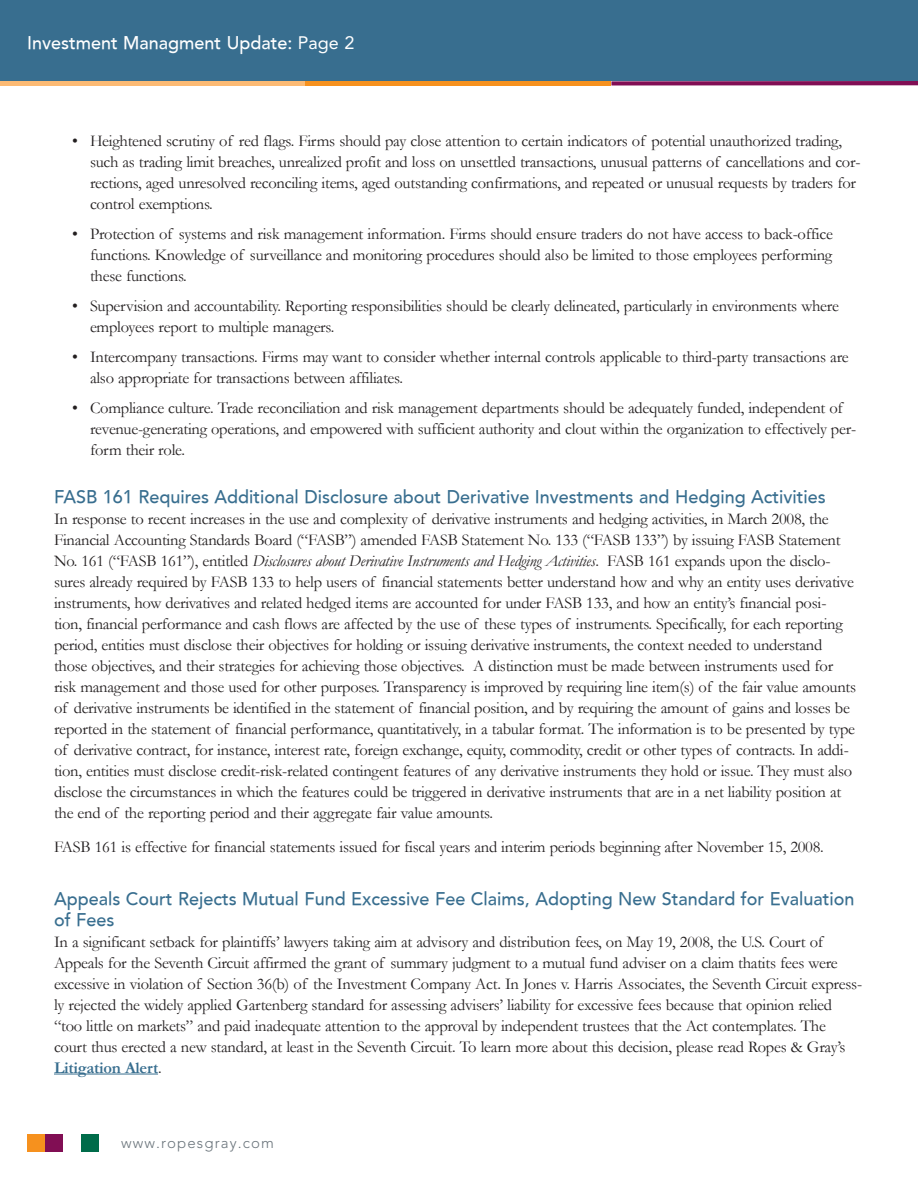
<style>
.page{position:relative;width:918px;height:1188px;background:#fff}
.page>*{position:absolute;margin:0;border:0;box-sizing:border-box;transform-origin:0 0}
.Subhead{font:500 18px/21px "Avenir";color:#386e8f}
.Practice_Group_Name{font:500 18px "Avenir";color:#fff}
.Body{font:16.5px/21px "Garamond";letter-spacing:-.015em;color:#231f20}
.Bullet{font:16.5px/21px "Garamond";letter-spacing:-.015em;color:#231f20}
.t1{font:300 15px "Avenir";letter-spacing:.075em;color:#6a747b}
.s1{font-weight:400}
.s2{font-style:italic}
.s3{font-weight:700;color:#386e8f}
</style>
<div class="page">
<hr style="left:54px;top:1074px;width:104px;height:1px;background:#386e8f">
<div style="left:27px;top:1134px;width:18px;height:18px;background:#f6911e"></div>
<div style="left:45px;top:1134px;width:18px;height:18px;background:#810e54"></div>
<div style="left:81px;top:1134px;width:18px;height:18px;background:#006c4a"></div>
<div style="left:0;top:0;width:918px;height:81px;background:#386e8f"></div>
<hr style="left:0;top:81px;width:306px;height:4px;background:#fcba74">
<hr style="left:306px;top:81px;width:305px;height:4px;background:#f6911e">
<div style="left:611px;top:81px;width:307px;height:5px;background:#810e54"></div>
<p class="Practice_Group_Name" style="left:27px;top:32px;width:329px">Investment Managment Update: <span class="s1">Page 2</span></p>
<p class="Bullet" style="left:90px;top:130px;width:772px;text-indent:-18px">• Heightened scrutiny of red flags. Firms should pay close attention to certain indicators of potential unauthorized trading, such as trading limit breaches, unrealized profit and loss on unsettled transactions, unusual patterns of cancellations and cor&shy;rections, aged unresolved reconciling items, aged outstanding confirmations, and repeated or unusual requests by traders for control exemptions.</p>
<p class="Bullet" style="left:90px;top:223px;width:745px;text-align:justify;text-indent:-18px">• Protection of systems and risk management information. Firms should ensure traders do not have access to back-office functions. Knowledge of surveillance and monitoring procedures should also be limited to those employees performing these functions.</p>
<p class="Bullet" style="left:90px;top:295px;width:751px;text-indent:-18px">• Supervision and accountability. Reporting responsibilities should be clearly delineated, particularly in environments where employees report to multiple managers.</p>
<p class="Bullet" style="left:90px;top:346px;width:760px;text-indent:-18px">• Intercompany transactions. Firms may want to consider whether internal controls applicable to third-party transactions are also appropriate for transactions between affiliates.</p>
<p class="Bullet" style="left:90px;top:397px;width:768px;text-indent:-18px">• Compliance culture. Trade reconciliation and risk management departments should be adequately funded, independent of revenue-generating operations, and empowered with sufficient authority and clout within the organization to effectively per&shy;form their role.</p>
<p class="Subhead" style="left:54px;top:487px;width:773px">FASB 161 Requires Additional Disclosure about Derivative Investments and Hedging Activities</p>
<p class="Body" style="left:54px;top:508px;width:804px">In response to recent increases in the use and complexity of derivative instruments and hedging activities, in March 2008, the Financial Accounting Standards Board (“FASB”) amended FASB Statement No. 133 (“FASB 133”) by issuing FASB Statement No. 161 (“FASB 161”), entitled <span class="s2">Disclosures about Derivative Instruments and Hedging Activities</span>. FASB 161 expands upon the disclo&shy;sures already required by FASB 133 to help users of financial statements better understand how and why an entity uses derivative instruments, how derivatives and related hedged items are accounted for under FASB 133, and how an entity’s financial posi&shy;tion, financial performance and cash flows are affected by the use of these types of instruments. Specifically, for each reporting period, entities must disclose their objectives for holding or issuing derivative instruments, the context needed to understand those objectives, and their strategies for achieving those objectives. A distinction must be made between instruments used for risk management and those used for other purposes. Transparency is improved by requiring line item(s) of the fair value amounts of derivative instruments be identified in the statement of financial position, and by requiring the amount of gains and losses be reported in the statement of financial performance, quantitatively, in a tabular format. The information is to be presented by type of derivative contract, for instance, interest rate, foreign exchange, equity, commodity, credit or other types of contracts. In addi&shy;tion, entities must disclose credit-risk-related contingent features of any derivative instruments they hold or issue. They must also disclose the circumstances in which the features could be triggered in derivative instruments that are in a net liability position at the end of the reporting period and their aggregate fair value amounts.</p>
<p class="Body" style="left:54px;top:836px;width:771px">FASB 161 is effective for financial statements issued for fiscal years and interim periods beginning after November 15, 2008.</p>
<p class="Subhead" style="left:54px;top:889px;width:802px">Appeals Court Rejects Mutual Fund Excessive Fee Claims, Adopting New Standard for Evaluation of Fees</p>
<p class="Body" style="left:54px;top:931px;width:810px">In a significant setback for plaintiffs’ lawyers taking aim at advisory and distribution fees, on May 19, 2008, the U.S. Court of Appeals for the Seventh Circuit affirmed the grant of summary judgment to a mutual fund adviser on a claim thatits fees were excessive in violation of Section 36(b) of the Investment Company Act. In Jones v. Harris Associates, the Seventh Circuit express&shy;ly rejected the widely applied Gartenberg standard for assessing advisers’ liability for excessive fees because that opinion relied “too little on markets” and paid inadequate attention to the approval by independent trustees that the Act contemplates. The court thus erected a new standard, at least in the Seventh Circuit. To learn more about this decision, please read Ropes &amp; Gray’s <span class="s3">Litigation Alert</span>.</p>
<p class="t1" style="left:121px;top:1134px;width:155px">www.ropesgray.com</p>
</div>
